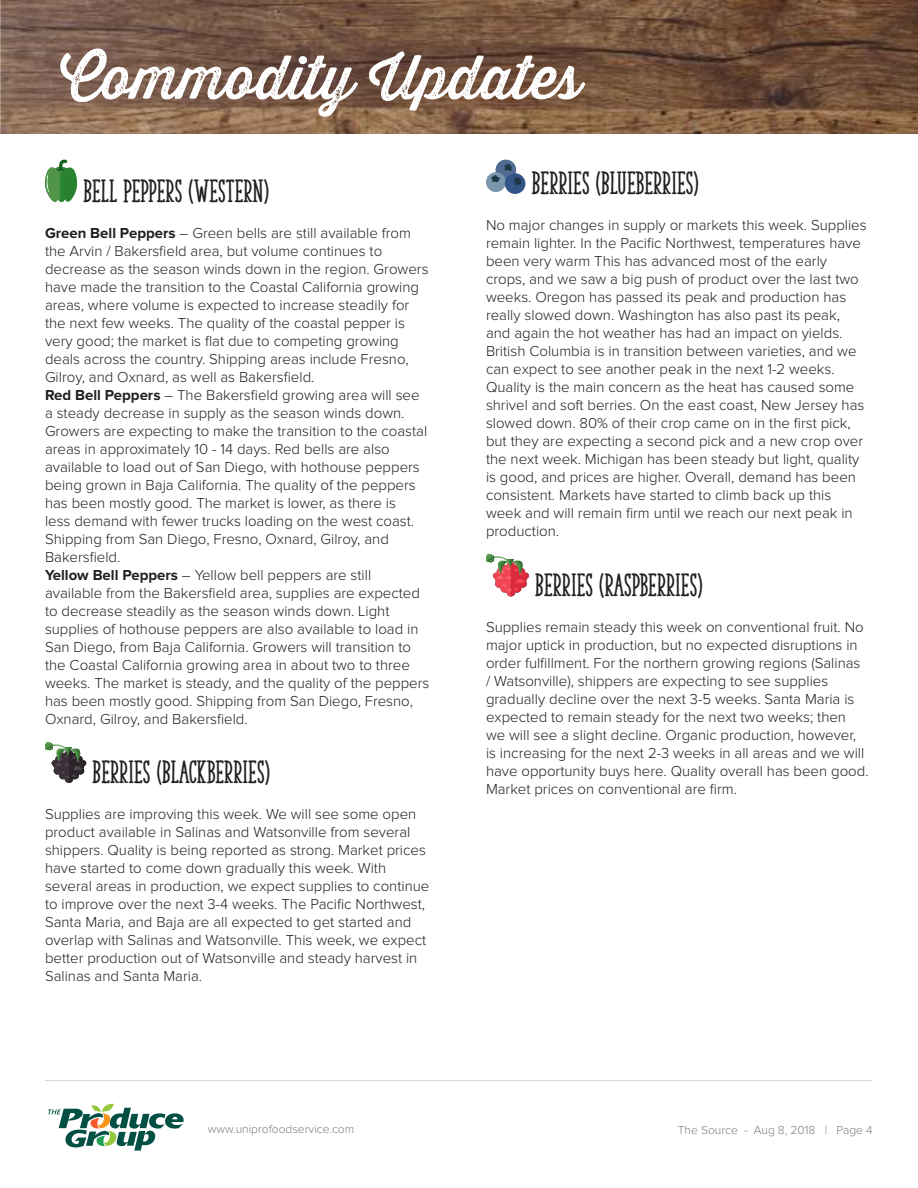
<style>
.page{position:relative;width:918px;height:1188px;background:#fff}
.page>*{position:absolute;margin:0;border:0;box-sizing:border-box;transform-origin:0 0}
.t1{font:60px "Thirsty Rough Reg One";color:#fff}
.t2{font:30px "The Serif Hand Extrablack";color:#241f1f}
.t3{font:300 15px/18px "Proxima Nova";color:#241f1f}
.t4{font:300 12px "Proxima Nova";color:#7d7c7e}
.s1{font-weight:700}
</style>
<div class="page">
<hr style="left:45px;top:1080px;width:828px;height:1px;background:#d5d4d5">
<img style="left:1px;top:0;width:917px;height:134px">
<svg style="left:48px;top:1104px;width:136px;height:47px"></svg>
<svg style="left:45px;top:160px;width:32px;height:42px"></svg>
<svg style="left:45px;top:742px;width:42px;height:41px"></svg>
<div style="left:496px;top:160px;width:20px;height:20px;background:#526b94;border-radius:50%"></div>
<div style="left:486px;top:172px;width:20px;height:20px;background:#7a96ad;border-radius:50%"></div>
<div style="left:505px;top:173px;width:20px;height:21px;background:#335487;border-radius:50%"></div>
<svg style="left:491px;top:163px;width:31px;height:22px"></svg>
<svg style="left:486px;top:554px;width:43px;height:42px"></svg>
<h1 class="t1" style="left:60px;top:33px;width:523px">Commodity Updates</h1>
<h2 class="t2" style="left:84px;top:173px;width:187px">BELL PEPPERS (WESTERN)</h2>
<p class="t3" style="left:45px;top:225px;width:386px"><span class="s1">Green Bell Peppers</span> – Green bells are still available from the Arvin / Bakersfield area, but volume continues to decrease as the season winds down in the region. Growers have made the transition to the Coastal California growing areas, where volume is expected to increase steadily for the next few weeks. The quality of the coastal pepper is very good; the market is flat due to competing growing deals across the country. Shipping areas include Fresno, Gilroy, and Oxnard, as well as Bakersfield.<br><span class="s1">Red Bell Peppers</span> – The Bakersfield growing area will see a steady decrease in supply as the season winds down.<br>Growers are expecting to make the transition to the coastal areas in approximately 10 - 14 days. Red bells are also available to load out of San Diego, with hothouse peppers being grown in Baja California. The quality of the peppers has been mostly good. The market is lower, as there is<br>less demand with fewer trucks loading on the west coast.<br>Shipping from San Diego, Fresno, Oxnard, Gilroy, and Bakersfield.<br><span class="s1">Yellow Bell Peppers</span> – Yellow bell peppers are still available from the Bakersfield area, supplies are expected to decrease steadily as the season winds down. Light supplies of hothouse peppers are also available to load in San Diego, from Baja California. Growers will transition to the Coastal California growing area in about two to three weeks. The market is steady, and the quality of the peppers has been mostly good. Shipping from San Diego, Fresno, Oxnard, Gilroy, and Bakersfield.</p>
<h2 class="t2" style="left:93px;top:754px;width:178px">BERRIES (BLACKBERRIES)</h2>
<p class="t3" style="left:45px;top:806px;width:386px">Supplies are improving this week. We will see some open product available in Salinas and Watsonville from several shippers. Quality is being reported as strong. Market prices have started to come down gradually this week. With several areas in production, we expect supplies to continue to improve over the next 3-4 weeks. The Pacific Northwest, Santa Maria, and Baja are all expected to get started and overlap with Salinas and Watsonville. This week, we expect better production out of Watsonville and steady harvest in Salinas and Santa Maria.</p>
<h2 class="t2" style="left:532px;top:165px;width:168px">BERRIES (BLUEBERRIES)</h2>
<p class="t3" style="left:486px;top:217px;width:382px">No major changes in supply or markets this week. Supplies remain lighter. In the Pacific Northwest, temperatures have been very warm This has advanced most of the early crops, and we saw a big push of product over the last two weeks. Oregon has passed its peak and production has really slowed down. Washington has also past its peak, and again the hot weather has had an impact on yields.<br>British Columbia is in transition between varieties, and we can expect to see another peak in the next 1-2 weeks.<br>Quality is the main concern as the heat has caused some shrivel and soft berries. On the east coast, New Jersey has slowed down. 80% of their crop came on in the first pick, but they are expecting a second pick and a new crop over the next week. Michigan has been steady but light, quality is good, and prices are higher. Overall, demand has been consistent. Markets have started to climb back up this week and will remain firm until we reach our next peak in production.</p>
<h2 class="t2" style="left:535px;top:567px;width:169px">BERRIES (RASPBERRIES)</h2>
<p class="t3" style="left:486px;top:619px;width:384px">Supplies remain steady this week on conventional fruit. No major uptick in production, but no expected disruptions in order fulfillment. For the northern growing regions (Salinas<br>/ Watsonville), shippers are expecting to see supplies gradually decline over the next 3-5 weeks. Santa Maria is expected to remain steady for the next two weeks; then we will see a slight decline. Organic production, however, is increasing for the next 2-3 weeks in all areas and we will have opportunity buys here. Quality overall has been good.<br>Market prices on conventional are firm.</p>
<p class="t4" style="left:208px;top:1124px;width:148px">www.uniprofoodservice.com</p>
<p class="t4" style="left:678px;top:1124px;width:196px">The Source - Aug 8, 2018 | Page 4</p>
</div>
